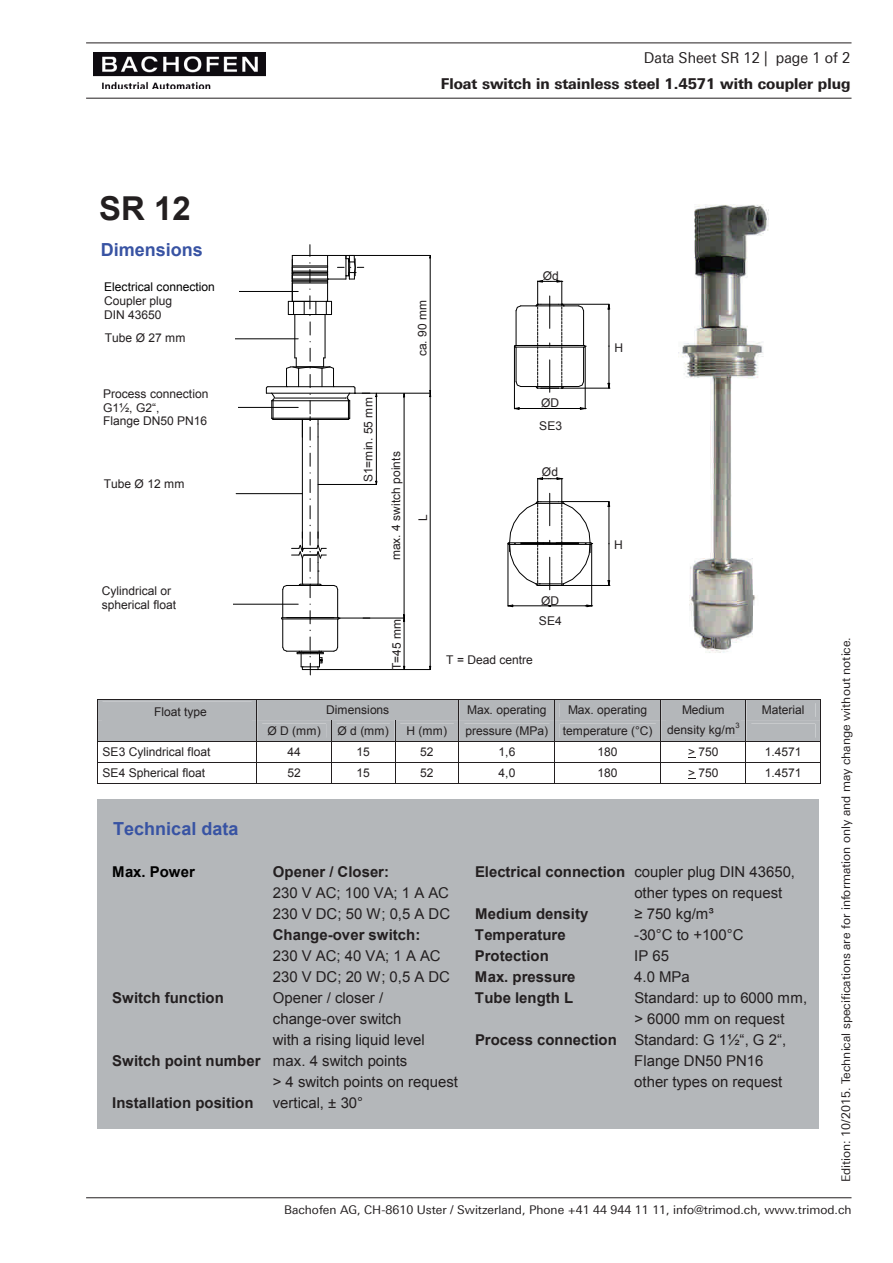
<style>
.page{position:relative;width:893px;height:1263px;background:#fff}
.page>*{position:absolute;margin:0;border:0;box-sizing:border-box;transform-origin:0 0}
.t1{font:700 33px "Arial";color:#231f20}
.t2{font:700 18px "Arial";color:#3853a3}
.t3{font:15px "Arial";color:#231f20}
.t4{font:700 15px "Arial";color:#231f20}
.t5{font:800 15px "LT Univers Basic";color:#231f20;scale:.95 1}
.t6{font:15px "LT Univers Basic";color:#231f20;scale:.95 1}
.t7{font:700 15px "Arial";color:#000}
.t8{font:12px/13.8px "Arial";letter-spacing:-.005em;color:#231f20}
.t9{font:12px "LT Univers Basic";color:#231f20}
.t10{font:12px "Arial";color:#000}
.t11{font:12px "Arial";color:#231f20}
.t12{font:7.5px "Arial";color:#231f20}
.s1{font-weight:400}
.s2{font-style:inherit}
</style>
<div class="page">
<hr style="left:86px;top:43px;width:765px;height:1px;background:#231f20">
<hr style="left:86px;top:98px;width:765px;height:1px;background:#231f20">
<hr style="left:86px;top:1197px;width:765px;height:1px;background:#231f20">
<img style="left:94px;top:52px;width:172px;height:37px">
<svg style="left:97px;top:699px;width:724px;height:85px"></svg>
<svg style="left:507px;top:303px;width:104px;height:305px"></svg>
<hr style="left:514px;top:346px;width:1px;height:63px;background:#000">
<hr style="left:549px;top:360px;width:1px;height:32px;background:#000">
<hr style="left:519px;top:408px;width:30px;height:1px;background:#000">
<hr style="left:562px;top:388px;width:47px;height:1px;background:#000">
<hr style="left:562px;top:304px;width:47px;height:1px;background:#000">
<hr style="left:585px;top:346px;width:1px;height:63px;background:#000">
<svg style="left:549px;top:408px;width:37px;height:2px"></svg>
<svg style="left:514px;top:280px;width:72px;height:109px"></svg>
<hr style="left:609px;top:347px;width:1px;height:36px;background:#000">
<svg style="left:608px;top:383px;width:2px;height:6px"></svg>
<hr style="left:609px;top:309px;width:1px;height:37px;background:#000">
<hr style="left:508px;top:544px;width:1px;height:62px;background:#000">
<hr style="left:591px;top:544px;width:1px;height:62px;background:#000">
<hr style="left:513px;top:605px;width:36px;height:1px;background:#000">
<hr style="left:551px;top:605px;width:36px;height:1px;background:#000">
<hr style="left:549px;top:557px;width:1px;height:33px;background:#000">
<hr style="left:562px;top:585px;width:47px;height:1px;background:#000">
<hr style="left:562px;top:501px;width:47px;height:1px;background:#000">
<svg style="left:585px;top:605px;width:8px;height:2px"></svg>
<svg style="left:508px;top:478px;width:85px;height:108px"></svg>
<hr style="left:609px;top:544px;width:1px;height:37px;background:#000">
<hr style="left:609px;top:506px;width:1px;height:37px;background:#000">
<svg style="left:233px;top:244px;width:199px;height:432px"></svg>
<hr style="left:232px;top:291px;width:66px;height:1px;background:#000">
<hr style="left:302px;top:419px;width:1px;height:132px;background:#000">
<hr style="left:318px;top:437px;width:1px;height:108px;background:#000">
<svg style="left:288px;top:245px;width:76px;height:71px"></svg>
<svg style="left:310px;top:322px;width:1px;height:13px"></svg>
<svg style="left:310px;top:453px;width:1px;height:13px"></svg>
<svg style="left:310px;top:473px;width:1px;height:20px"></svg>
<svg style="left:310px;top:506px;width:1px;height:13px"></svg>
<svg style="left:281px;top:532px;width:59px;height:143px"></svg>
<hr style="left:295px;top:314px;width:1px;height:44px;background:#000">
<hr style="left:325px;top:314px;width:1px;height:44px;background:#000">
<hr style="left:232px;top:339px;width:66px;height:1px;background:#000">
<hr style="left:232px;top:407px;width:66px;height:1px;background:#000">
<hr style="left:236px;top:493px;width:66px;height:1px;background:#000">
<hr style="left:232px;top:604px;width:66px;height:1px;background:#000">
<hr style="left:346px;top:255px;width:84px;height:1px;background:#000">
<hr style="left:430px;top:258px;width:1px;height:133px;background:#000">
<hr style="left:318px;top:669px;width:112px;height:1px;background:#000">
<hr style="left:362px;top:393px;width:68px;height:1px;background:#000">
<hr style="left:363px;top:618px;width:41px;height:1px;background:#000">
<hr style="left:376px;top:397px;width:1px;height:87px;background:#000">
<hr style="left:339px;top:618px;width:31px;height:1px;background:#000">
<hr style="left:318px;top:484px;width:58px;height:1px;background:#000">
<svg style="left:266px;top:348px;width:104px;height:92px"></svg>
<hr style="left:404px;top:394px;width:1px;height:275px;background:#000">
<hr style="left:430px;top:397px;width:1px;height:272px;background:#000">
<svg style="left:429px;top:391px;width:2px;height:6px"></svg>
<div style="left:97px;top:799px;width:722px;height:330px;background:#b4b7ba"></div>
<div style="left:90px;top:233px;width:187px;height:44px;background:#fff"></div>
<div style="left:93px;top:275px;width:145px;height:52px;background:#fff"></div>
<div style="left:92px;top:381px;width:145px;height:57px;background:#fff"></div>
<div style="left:93px;top:472px;width:141px;height:27px;background:#fff"></div>
<img style="left:678px;top:204px;width:91px;height:449px">
<div style="left:94px;top:326px;width:141px;height:27px;background:#fff"></div>
<h1 class="t1" style="left:99px;top:186px;width:93px">SR 12</h1>
<h2 class="t2" style="left:101px;top:237px;width:104px">Dimensions</h2>
<p class="t10" style="left:104px;top:279px;width:112px">Electrical connection</p>
<p class="t8" style="left:104px;top:294px;width:69px">Coupler plug<br>DIN 43650</p>
<p class="t8" style="left:105px;top:331px;width:82px">Tube Ø 27 mm</p>
<p class="t8" style="left:103px;top:387px;width:107px">Process connection</p>
<p class="t11" style="left:103px;top:399px;width:58px">G1½, G2“,</p>
<p class="t8" style="left:103px;top:414px;width:106px">Flange DN50 PN16</p>
<p class="t8" style="left:104px;top:477px;width:82px">Tube Ø 12 mm</p>
<p class="t8" style="left:102px;top:584px;width:76px">Cylindrical or spherical float</p>
<p class="t6" style="left:644px;top:49px;width:219px">Data Sheet SR 12 | page 1 of 2</p>
<p class="t5" style="left:441px;top:74px;width:433px">Float switch in stainless steel 1.4571 with coupler plug</p>
<p class="t8" style="left:361px;top:482px;width:86px;rotate:-90deg">S1=min. 55 mm</p>
<p class="t8" style="left:415px;top:356px;width:58px;rotate:-90deg">ca. 90 mm</p>
<p class="t8" style="left:389px;top:560px;width:110px;rotate:-90deg">max. 4 switch points</p>
<p class="t8" style="left:416px;top:520px;width:8px;rotate:-90deg">L</p>
<p class="t8" style="left:543px;top:269px;width:18px">Ød</p>
<p class="t8" style="left:541px;top:396px;width:20px">ØD</p>
<p class="t8" style="left:539px;top:419px;width:24px">SE3</p>
<p class="t8" style="left:542px;top:465px;width:18px">Ød</p>
<p class="t8" style="left:541px;top:594px;width:20px">ØD</p>
<p class="t8" style="left:614px;top:341px;width:10px">H</p>
<p class="t8" style="left:614px;top:538px;width:10px">H</p>
<p class="t8" style="left:390px;top:670px;width:53px;rotate:-90deg">T=45 mm</p>
<p class="t8" style="left:539px;top:614px;width:24px">SE4</p>
<p class="t8" style="left:446px;top:653px;width:88px">T = Dead centre</p>
<p class="t8" style="left:154px;top:705px;width:54px">Float type</p>
<p class="t8" style="left:326px;top:703px;width:65px">Dimensions</p>
<p class="t8" style="left:467px;top:703px;width:81px">Max. operating</p>
<p class="t8" style="left:568px;top:703px;width:81px">Max. operating</p>
<p class="t8" style="left:682px;top:703px;width:44px">Medium</p>
<p class="t8" style="left:762px;top:703px;width:44px">Material</p>
<p class="t8" style="left:267px;top:724px;width:55px">Ø D (mm)</p>
<p class="t8" style="left:337px;top:724px;width:53px">Ø d (mm)</p>
<p class="t8" style="left:407px;top:724px;width:42px">H (mm)</p>
<p class="t8" style="left:465px;top:724px;width:271px">pressure (MPa) temperature (°C) density kg/m</p>
<p class="t12" style="left:735px;top:721px;width:6px">3</p>
<p class="t8" style="left:103px;top:745px;width:109px">SE3 Cylindrical float</p>
<p class="t8" style="left:287px;top:745px;width:15px">44</p>
<p class="t8" style="left:357px;top:745px;width:15px">15</p>
<p class="t8" style="left:420px;top:745px;width:15px">52</p>
<p class="t8" style="left:499px;top:745px;width:18px">1,6</p>
<p class="t8" style="left:598px;top:745px;width:21px">180</p>
<p class="t8" style="left:688px;top:745px;width:32px">&gt; 750</p>
<p class="t8" style="left:765px;top:745px;width:38px">1.4571</p>
<p class="t8" style="left:103px;top:766px;width:104px">SE4 Spherical float</p>
<p class="t8" style="left:287px;top:766px;width:15px">52</p>
<p class="t8" style="left:357px;top:766px;width:15px">15</p>
<p class="t8" style="left:420px;top:766px;width:15px">52</p>
<p class="t8" style="left:499px;top:766px;width:18px">4,0</p>
<p class="t8" style="left:598px;top:766px;width:21px">180</p>
<p class="t8" style="left:688px;top:766px;width:32px">&gt; 750</p>
<p class="t8" style="left:765px;top:766px;width:38px">1.4571</p>
<h2 class="t2" style="left:113px;top:817px;width:127px">Technical data</h2>
<p class="t7" style="left:112px;top:861px;width:84px">Max. Power</p>
<p class="t4" style="left:273px;top:861px;width:118px">Opener / Closer:</p>
<p class="t4" style="left:475px;top:861px;width:322px">Electrical connection <span class="s1">coupler plug DIN 43650,</span></p>
<p class="t3" style="left:273px;top:883px;width:178px">230 V AC; 100 VA; 1 A AC</p>
<p class="t3" style="left:634px;top:883px;width:150px">other types on request</p>
<p class="t3" style="left:273px;top:904px;width:179px">230 V DC; 50 W; 0,5 A DC</p>
<p class="t4" style="left:475px;top:903px;width:115px">Medium density</p>
<p class="t3" style="left:634px;top:904px;width:81px"><span class="s2">≥</span> 750 kg/m³</p>
<p class="t4" style="left:273px;top:924px;width:149px">Change-over switch:</p>
<p class="t4" style="left:475px;top:924px;width:92px">Temperature</p>
<p class="t3" style="left:634px;top:925px;width:111px">-30°C to +100°C</p>
<p class="t3" style="left:273px;top:946px;width:169px">230 V AC; 40 VA; 1 A AC</p>
<p class="t4" style="left:475px;top:945px;width:75px">Protection</p>
<p class="t3" style="left:634px;top:946px;width:36px">IP 65</p>
<p class="t3" style="left:273px;top:967px;width:179px">230 V DC; 20 W; 0,5 A DC</p>
<p class="t4" style="left:475px;top:966px;width:102px">Max. pressure</p>
<p class="t3" style="left:634px;top:967px;width:57px">4.0 MPa</p>
<p class="t4" style="left:112px;top:987px;width:113px">Switch function</p>
<p class="t3" style="left:273px;top:988px;width:112px">Opener / closer /</p>
<p class="t4" style="left:475px;top:987px;width:100px">Tube length L</p>
<p class="t3" style="left:634px;top:988px;width:174px">Standard: up to 6000 mm,</p>
<p class="t3" style="left:273px;top:1009px;width:130px">change-over switch</p>
<p class="t3" style="left:634px;top:1009px;width:152px">&gt; 6000 mm on request</p>
<p class="t3" style="left:273px;top:1030px;width:153px">with a rising liquid level</p>
<p class="t4" style="left:475px;top:1029px;width:313px">Process connection <span class="s1">Standard: G 1</span><span class="s1">½“, G 2“,</span></p>
<p class="t4" style="left:112px;top:1050px;width:297px">Switch point number <span class="s1">max. 4 switch points</span></p>
<p class="t3" style="left:634px;top:1051px;width:131px">Flange DN50 PN16</p>
<p class="t3" style="left:273px;top:1072px;width:187px">&gt; 4 switch points on request</p>
<p class="t3" style="left:634px;top:1072px;width:150px">other types on request</p>
<p class="t4" style="left:112px;top:1092px;width:143px">Installation position</p>
<p class="t3" style="left:273px;top:1093px;width:92px">vertical, ± 30°</p>
<p class="t9" style="left:839px;top:1182px;width:547px;rotate:-90deg">Edition: 10/2015. Technical specifications are for information only and may change without notice.</p>
<p class="t9" style="left:284px;top:1203px;width:569px">Bachofen AG, CH-8610 Uster / Switzerland, Phone +41 44 944 11 11, info@trimod.ch, www.trimod.ch</p>
</div>
